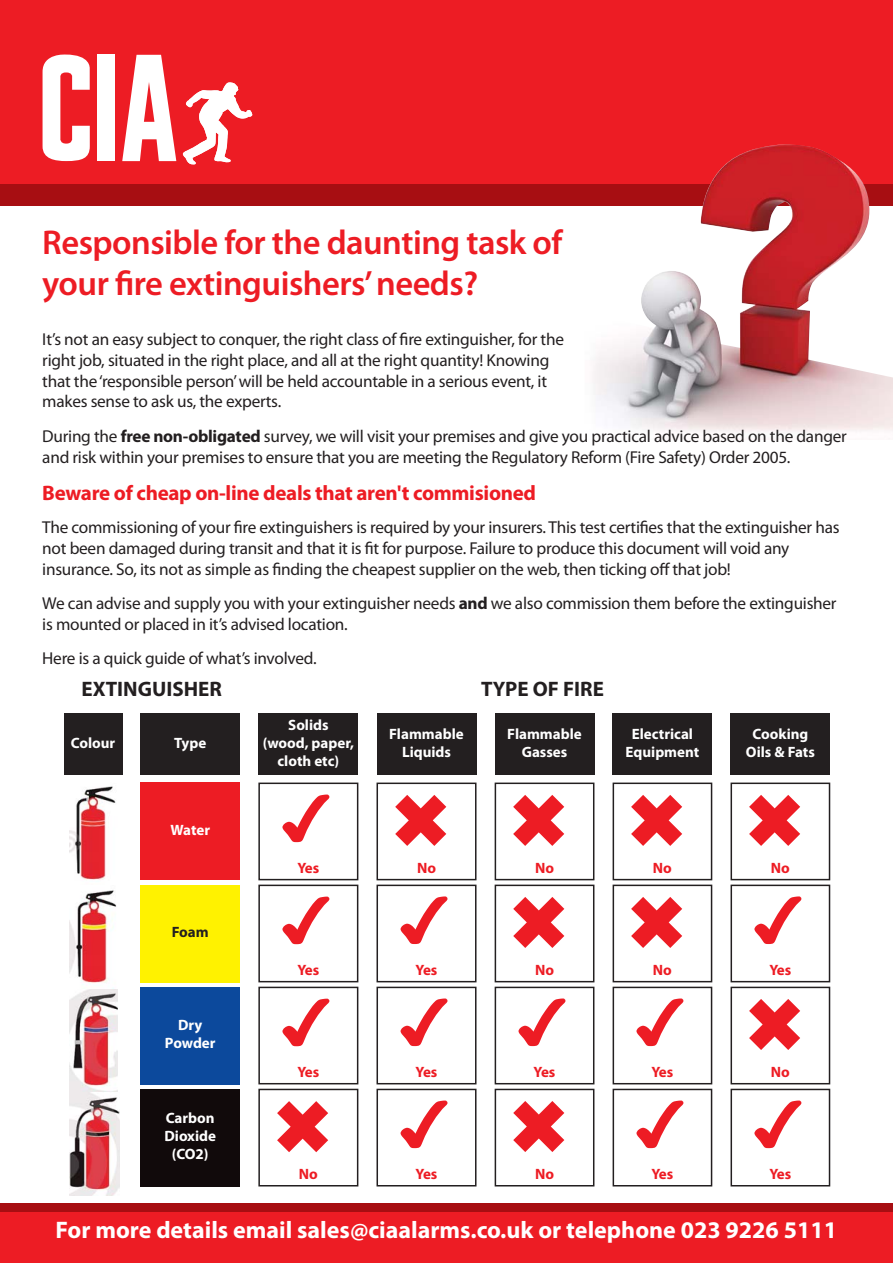
<style>
.page{position:relative;width:893px;height:1263px;background:#fff}
.page>*{position:absolute;margin:0;border:0;box-sizing:border-box;transform-origin:0 0}
.t1{font:76.5px "Monotype Sorts";color:#ed1c24}
.t2{font:61.5px "Monotype Sorts";color:#ed1c24}
.t3{font:600 34.5px/41.4px "Myriad Pro";letter-spacing:-.015em;color:#ed1c24}
.t4{font:700 24px "Myriad Pro";color:#fff}
.t5{font:700 21px "Myriad Pro";letter-spacing:-.015em;color:#ed1c24}
.t6{font:700 21px "Myriad Pro";color:#231f20}
.t7{font:17.25px/20.7px "Myriad Pro";letter-spacing:-.015em;color:#231f20}
.t8{font:700 15px/18px "Myriad Pro";color:#fff;text-align:center}
.t9{font:700 15px "Myriad Pro";letter-spacing:-.005em;color:#ed1c24}
.t10{font:700 15px "Myriad Pro";color:#231f20}
.s1{font-weight:700}
.s2{font-size:61.5px}
</style>
<div class="page">
<div style="left:0;top:0;width:892px;height:206px;background:#ed1c24"></div>
<div style="left:0;top:185px;width:892px;height:21px;background:#a70e12"></div>
<img style="left:585px;top:144px;width:307px;height:288px">
<div style="left:0;top:1203px;width:892px;height:60px;background:#ed1c24"></div>
<div style="left:0;top:1203px;width:892px;height:9px;background:#a70e12"></div>
<svg style="left:43px;top:55px;width:47px;height:106px"></svg>
<div style="left:97px;top:55px;width:18px;height:106px;background:#fff"></div>
<svg style="left:122px;top:55px;width:54px;height:106px"></svg>
<svg style="left:183px;top:82px;width:69px;height:82px"></svg>
<img style="left:70px;top:786px;width:49px;height:410px">
<div style="left:64px;top:714px;width:58px;height:61px;background:#231f20"></div>
<div style="left:140px;top:714px;width:100px;height:61px;background:#231f20"></div>
<div style="left:258px;top:714px;width:100px;height:61px;background:#231f20"></div>
<div style="left:376px;top:714px;width:100px;height:61px;background:#231f20"></div>
<div style="left:495px;top:714px;width:99px;height:61px;background:#231f20"></div>
<div style="left:612px;top:714px;width:100px;height:61px;background:#231f20"></div>
<div style="left:140px;top:783px;width:100px;height:97px;background:#ed1c24"></div>
<div style="left:258px;top:783px;width:100px;height:97px;border:2px solid #231f20"></div>
<div style="left:140px;top:885px;width:100px;height:97px;background:#fff200"></div>
<div style="left:258px;top:885px;width:100px;height:97px;border:2px solid #231f20"></div>
<div style="left:140px;top:987px;width:100px;height:97px;background:#0c499c"></div>
<div style="left:258px;top:987px;width:100px;height:97px;border:2px solid #231f20"></div>
<svg style="left:376px;top:782px;width:337px;height:405px"></svg>
<div style="left:140px;top:1089px;width:100px;height:98px;background:#110a0b"></div>
<div style="left:258px;top:1089px;width:100px;height:98px;border:2px solid #231f20"></div>
<div style="left:730px;top:783px;width:100px;height:97px;border:2px solid #231f20"></div>
<div style="left:730px;top:714px;width:100px;height:61px;background:#231f20"></div>
<div style="left:730px;top:885px;width:100px;height:97px;border:2px solid #231f20"></div>
<div style="left:730px;top:987px;width:100px;height:97px;border:2px solid #231f20"></div>
<div style="left:730px;top:1089px;width:100px;height:98px;border:2px solid #231f20"></div>
<h3 class="t3" style="left:42px;top:224px;width:522px">Responsible for the daunting task of your fire extinguishers’ needs?</h3>
<p class="t7" style="left:42px;top:330px;width:523px">It’s not an easy subject to conquer, the right class of fire extinguisher, for the right job, situated in the right place, and all at the right quantity! Knowing that the ‘responsible person’ will be held accountable in a serious event, it makes sense to ask us, the experts.</p>
<p class="t7" style="left:42px;top:426px;width:806px;line-height:21.3px">During the <span class="s1">free non-obligated</span> survey, we will visit your premises and give you practical advice based on the danger and risk within your premises to ensure that you are meeting the Regulatory Reform (Fire Safety) Order 2005.</p>
<p class="t5" style="left:42px;top:485px;width:495px">Beware of cheap on-line deals that aren't commisioned</p>
<p class="t7" style="left:42px;top:518px;width:799px">The commissioning of your fire extinguishers is required by your insurers. This test certifies that the extinguisher has not been damaged during transit and that it is fit for purpose. Failure to produce this document will void any insurance. So, its not as simple as finding the cheapest supplier on the web, then ticking off that job!</p>
<p class="t7" style="left:42px;top:594px;width:796px">We can advise and supply you with your extinguisher needs <span class="s1">and</span> we also commission them before the extinguisher is mounted or placed in it’s advised location.</p>
<p class="t7" style="left:42px;top:649px;width:276px">Here is a quick guide of what’s involved.</p>
<p class="t6" style="left:82px;top:681px;width:142px">EXTINGUISHER</p>
<p class="t6" style="left:481px;top:681px;width:124px">TYPE OF FIRE</p>
<p class="t8" style="left:71px;top:735px;width:46px">Colour</p>
<p class="t8" style="left:174px;top:735px;width:34px">Type</p>
<p class="t8" style="left:170px;top:822px;width:41px">Water</p>
<p class="t10" style="left:172px;top:927px;width:38px">Foam</p>
<p class="t8" style="left:178px;top:1018px;width:26px">Dry</p>
<p class="t8" style="left:165px;top:1036px;width:52px">Powder</p>
<p class="t8" style="left:166px;top:1111px;width:50px">Carbon</p>
<p class="t8" style="left:172px;top:1147px;width:38px">(CO2)</p>
<p class="t8" style="left:164px;top:1129px;width:53px">Dioxide</p>
<p class="t8" style="left:263px;top:717px;width:93px">Solids<br>(wood, paper, cloth etc)</p>
<p class="t8" style="left:389px;top:726px;width:76px">Flammable<br>Liquids</p>
<p class="t8" style="left:507px;top:726px;width:76px">Flammable<br>Gasses</p>
<p class="t8" style="left:625px;top:726px;width:75px">Electrical<br>Equipment</p>
<h2 class="t2" style="left:280px;top:784px;width:58px">4</h2>
<h1 class="t1" style="left:392px;top:775px;width:307px">666</h1>
<p class="t9" style="left:297px;top:863px;width:23px">Yes</p>
<p class="t9" style="left:417px;top:863px;width:20px">No</p>
<p class="t9" style="left:535px;top:863px;width:20px">No</p>
<p class="t9" style="left:653px;top:863px;width:20px">No</p>
<h1 class="t1" style="left:398px;top:877px;width:300px"><span class="s2">4</span> 66</h1>
<h2 class="t2" style="left:280px;top:886px;width:58px">4</h2>
<p class="t9" style="left:297px;top:965px;width:23px">Yes</p>
<p class="t9" style="left:416px;top:965px;width:23px">Yes</p>
<p class="t9" style="left:535px;top:965px;width:20px">No</p>
<p class="t9" style="left:653px;top:965px;width:20px">No</p>
<h2 class="t2" style="left:280px;top:988px;width:411px">4444</h2>
<p class="t9" style="left:297px;top:1067px;width:23px">Yes</p>
<p class="t9" style="left:416px;top:1067px;width:23px">Yes</p>
<p class="t9" style="left:534px;top:1067px;width:23px">Yes</p>
<p class="t9" style="left:651px;top:1067px;width:23px">Yes</p>
<h1 class="t1" style="left:274px;top:1081px;width:418px">6<span class="s2">4</span>6<span class="s2">4</span></h1>
<p class="t9" style="left:299px;top:1169px;width:20px">No</p>
<p class="t9" style="left:416px;top:1169px;width:23px">Yes</p>
<p class="t9" style="left:535px;top:1169px;width:20px">No</p>
<p class="t9" style="left:651px;top:1169px;width:23px">Yes</p>
<p class="t8" style="left:746px;top:726px;width:70px">Cooking<br>Oils &amp; Fats</p>
<h1 class="t1" style="left:745px;top:775px;width:71px">6</h1>
<p class="t9" style="left:771px;top:863px;width:20px">No</p>
<h2 class="t2" style="left:752px;top:886px;width:58px">4</h2>
<p class="t9" style="left:769px;top:965px;width:23px">Yes</p>
<h1 class="t1" style="left:745px;top:979px;width:71px">6</h1>
<p class="t9" style="left:771px;top:1067px;width:20px">No</p>
<h2 class="t2" style="left:752px;top:1090px;width:58px">4</h2>
<p class="t9" style="left:769px;top:1169px;width:23px">Yes</p>
<h3 class="t4" style="left:56px;top:1221px;width:783px">For more details email sales@ciaalarms.co.uk or telephone 023 9226 5111</h3>
</div>
